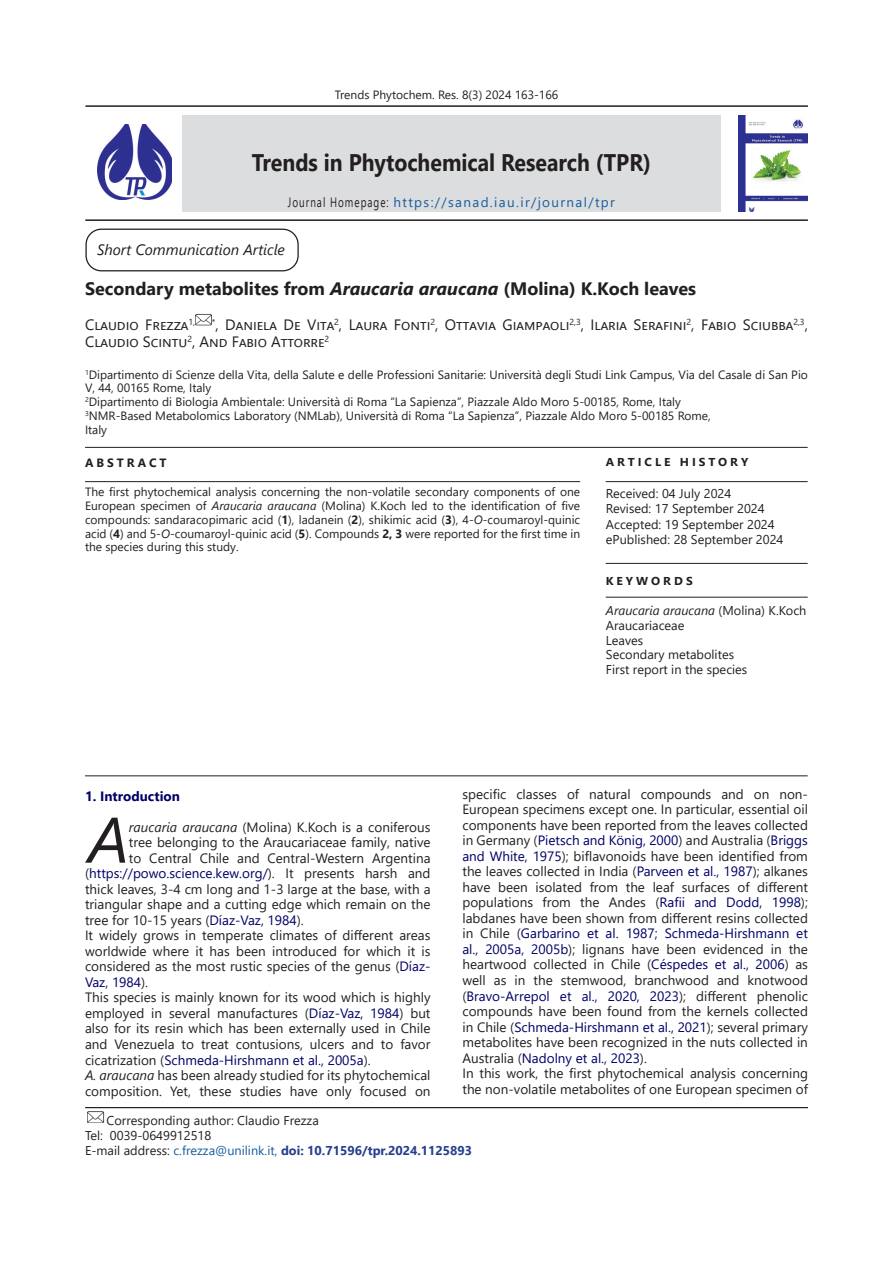
<style>
.page{position:relative;width:893px;height:1263px;background:#fff}
.page>*{position:absolute;margin:0;border:0;box-sizing:border-box;transform-origin:0 0}
.t1{font:italic 64.2px "Segoe UI";color:#231f20}
.t2{font:700 24px "Segoe UI";color:#231f20;scale:.89 1}
.t3{font:700 18px "Segoe UI";color:#231f20}
.t4{font:15px/17.2px "Segoe UI";color:#231f20}
.t5{font:italic 15px "Segoe UI";color:#231f20}
.t6{font:13.5px/15.6px "Segoe UI";color:#231f20;text-align:justify}
.t7{font:13.5px "Segoe UI";color:#006}
.t8{font:13.5px "Segoe UI";letter-spacing:.1em;color:#175d9e}
.t9{font:700 13.5px "Segoe UI";color:#006}
.Corresponding_Author{font:12.75px "Segoe UI";color:#231f20}
.Main_Text{font:12.75px "Segoe UI";color:#231f20}
.Corresponding_Author-2{font:700 12.75px "Segoe UI";color:#253f8e}
.t10{font:italic 12.75px "Segoe UI";color:#231f20}
.t11{font:12px/13.8px "Segoe UI";color:#231f20}
.t12{font:700 12px "Segoe UI";letter-spacing:.25em;color:#231f20}
.t13{font:700 11.4px "Segoe UI";letter-spacing:.25em;color:#231f20;scale:1.05 1}
.s1{color:#231f20}
.s2{font-style:italic}
.s3{font-weight:700}
.s4{font-style:normal}
.s5{color:#006}
.s6{font-weight:400;color:#231f20}
.s7{font-weight:400;color:#175d9e}
</style>
<div class="page">
<div style="left:182px;top:116px;width:539px;height:96px;background:#dcdddf"></div>
<hr style="left:85px;top:219px;width:723px;height:2px;background:#231f20">
<hr style="left:85px;top:105px;width:723px;height:2px;background:#231f20">
<div style="left:85px;top:229px;width:214px;height:42px;border:1px solid #231f20;border-radius:15px"></div>
<hr style="left:85px;top:775px;width:723px;height:1px;background:#231f20">
<hr style="left:606px;top:563px;width:202px;height:1px;background:#231f20">
<hr style="left:606px;top:597px;width:202px;height:1px;background:#231f20">
<hr style="left:85px;top:1107px;width:723px;height:1px;background:#231f20">
<hr style="left:85px;top:447px;width:723px;height:1px;background:#231f20">
<hr style="left:85px;top:481px;width:495px;height:1px;background:#231f20">
<hr style="left:606px;top:481px;width:202px;height:1px;background:#231f20">
<img style="left:97px;top:125px;width:74px;height:75px">
<img style="left:739px;top:116px;width:69px;height:96px">
<img style="left:195px;top:314px;width:17px;height:11px">
<img style="left:87px;top:1111px;width:17px;height:12px">
<p class="t11" style="left:335px;top:86px;width:225px">Trends Phytochem. Res. 8(3) 2024 163-166</p>
<p class="t2" style="left:252px;top:140px;width:450px">Trends in Phytochemical Research (TPR)</p>
<p class="t8" style="left:288px;top:190px;width:328px"><span class="s1">Journal Homepage:</span> https://sanad.iau.ir/journal/tpr</p>
<p class="t5" style="left:97px;top:235px;width:189px">Short Communication Article</p>
<p class="t3" style="left:85px;top:272px;width:612px">Secondary metabolites from <span class="s2">Araucaria araucana</span> (Molina) K.Koch leaves</p>
<p class="t4" style="left:85px;top:315px;width:112px">Claudio Frezza<sup>1,</sup></p>
<p class="t4" style="left:85px;top:315px;width:724px;text-indent:127px"><sup>*</sup>, Daniela De Vita<sup>2</sup>, Laura Fonti<sup>2</sup>, Ottavia Giampaoli<sup>2,3</sup>, Ilaria Serafini<sup>2</sup>, Fabio Sciubba<sup>2,3</sup>,<br>Claudio Scintu<sup>2</sup>, And Fabio Attorre<sup>2</sup></p>
<p class="t11" style="left:85px;top:366px;width:724px"><sup>1</sup>Dipartimento di Scienze della Vita, della Salute e delle Professioni Sanitarie: Università degli Studi Link Campus, Via del Casale di San Pio<br>V, 44, 00165 Rome, Italy</p>
<p class="t11" style="left:85px;top:394px;width:597px"><sup>2</sup>Dipartimento di Biologia Ambientale: Università di Roma “La Sapienza”, Piazzale Aldo Moro 5-00185, Rome, Italy</p>
<p class="t11" style="left:85px;top:408px;width:627px"><sup>3</sup>NMR-Based Metabolomics Laboratory (NMLab), Università di Roma “La Sapienza”, Piazzale Aldo Moro 5-00185 Rome,</p>
<p class="t11" style="left:85px;top:421px;width:24px">Italy</p>
<p class="t12" style="left:85px;top:451px;width:83px">ABSTRACT</p>
<p class="t13" style="left:606px;top:451px;width:137px">ARTICLE HISTORY</p>
<p class="t11" style="left:85px;top:484px;width:497px;text-align:justify">The first phytochemical analysis concerning the non-volatile secondary components of one European specimen of <span class="s2">Araucaria araucana</span> (Molina) K.Koch led to the identification of five compounds: sandaracopimaric acid (<span class="s3">1</span>), ladanein (<span class="s3">2</span>), shikimic acid (<span class="s3">3</span>), 4-<span class="s2">O</span>-coumaroyl-quinic acid (<span class="s3">4</span>) and 5-<span class="s2">O</span>-coumaroyl-quinic acid (<span class="s3">5</span>). Compounds <span class="s3">2, 3</span> were reported for the first time in the species during this study.</p>
<p class="Main_Text" style="left:606px;top:482px;width:127px">Received: 04 July 2024</p>
<p class="Main_Text" style="left:606px;top:497px;width:160px">Revised: 17 September 2024</p>
<p class="Main_Text" style="left:606px;top:512px;width:170px">Accepted: 19 September 2024</p>
<p class="Main_Text" style="left:606px;top:527px;width:179px">ePublished: 28 September 2024</p>
<p class="t13" style="left:606px;top:570px;width:84px">KEYWORDS</p>
<p class="t10" style="left:606px;top:599px;width:202px">Araucaria araucana <span class="s4">(Molina) K.Koch</span></p>
<p class="Corresponding_Author" style="left:606px;top:613px;width:80px">Araucariaceae</p>
<p class="Corresponding_Author" style="left:606px;top:628px;width:39px">Leaves</p>
<p class="Corresponding_Author" style="left:606px;top:643px;width:130px">Secondary metabolites</p>
<p class="Corresponding_Author" style="left:606px;top:657px;width:143px">First report in the species</p>
<p class="t9" style="left:85px;top:783px;width:96px">1. Introduction</p>
<p class="t1" style="left:88px;top:779px;width:42px">A</p>
<p class="t6" style="left:129px;top:818px;width:303px"><span class="s2">raucaria araucana</span> (Molina) K.Koch is a coniferous</p>
<p class="t6" style="left:129px;top:833px;width:303px">tree belonging to the Araucariaceae family, native</p>
<p class="t6" style="left:129px;top:849px;width:303px">to Central Chile and Central-Western Argentina</p>
<p class="t7" style="left:85px;top:861px;width:347px"><span class="s1">(</span>https://powo.science.kew.org/<span class="s1">). It presents harsh and</span></p>
<p class="t6" style="left:85px;top:880px;width:347px">thick leaves, 3-4 cm long and 1-3 large at the base, with a</p>
<p class="t6" style="left:85px;top:895px;width:347px">triangular shape and a cutting edge which remain on the</p>
<p class="t6" style="left:85px;top:911px;width:220px">tree for 10-15 years (<span class="s5">Díaz-Vaz, 1984</span>).</p>
<p class="t6" style="left:85px;top:926px;width:347px">It widely grows in temperate climates of different areas worldwide where it has been introduced for which it is considered as the most rustic species of the genus (<span class="s5">Díaz-Vaz, 1984</span>).</p>
<p class="t6" style="left:85px;top:989px;width:347px">This species is mainly known for its wood which is highly employed in several manufactures (<span class="s5">Díaz-Vaz, 1984</span>) but also for its resin which has been externally used in Chile and Venezuela to treat contusions, ulcers and to favor cicatrization (<span class="s5">Schmeda-Hirshmann et al., 2005a</span>).</p>
<p class="t6" style="left:85px;top:1066px;width:347px"><span class="s2">A. araucana</span> has been already studied for its phytochemical composition. Yet, these studies have only focused on</p>
<p class="t6" style="left:462px;top:785px;width:347px">specific classes of natural compounds and on non-European specimens except one. In particular, essential oil components have been reported from the leaves collected in Germany (<span class="s5">Pietsch and König, 2000</span>) and Australia (<span class="s5">Briggs and White, 1975</span>); biflavonoids have been identified from the leaves collected in India (<span class="s5">Parveen et al., 1987</span>); alkanes have been isolated from the leaf surfaces of different populations from the Andes (<span class="s5">Rafii and Dodd, 1998</span>); labdanes have been shown from different resins collected in Chile (<span class="s5">Garbarino et al. 1987; Schmeda-Hirshmann et al., 2005a, 2005b</span>); lignans have been evidenced in the heartwood collected in Chile (<span class="s5">Céspedes et al., 2006</span>) as well as in the stemwood, branchwood and knotwood (<span class="s5">Bravo-Arrepol et al., 2020, 2023</span>); different phenolic compounds have been found from the kernels collected in Chile (<span class="s5">Schmeda-Hirshmann et al., 2021</span>); several primary metabolites have been recognized in the nuts collected in Australia (<span class="s5">Nadolny et al., 2023</span>).</p>
<p class="t6" style="left:462px;top:1064px;width:347px">In this work, the first phytochemical analysis concerning the non-volatile metabolites of one European specimen of</p>
<p class="Corresponding_Author" style="left:107px;top:1108px;width:214px">Corresponding author: Claudio Frezza</p>
<p class="Corresponding_Author" style="left:85px;top:1123px;width:128px">Tel: 0039-0649912518</p>
<p class="Corresponding_Author-2" style="left:85px;top:1139px;width:389px"><span class="s6">E-mail address:</span> <span class="s7">c.frezza@unilink.it,</span> doi: 10.71596/tpr.2024.1125893</p>
</div>
